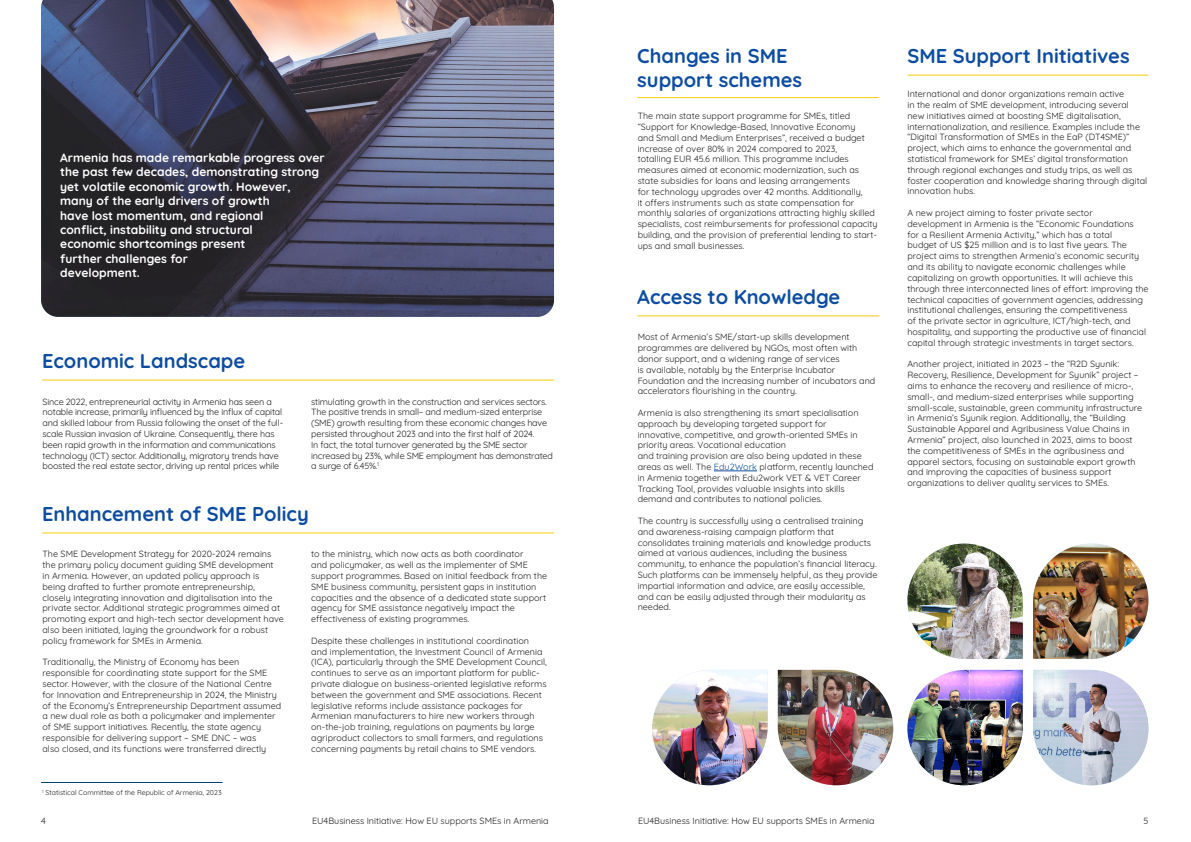
<style>
.page{position:relative;width:1191px;height:842px;background:#fff}
.page>*{position:absolute;margin:0;border:0;box-sizing:border-box;transform-origin:0 0}
.t1{font:700 20px/24px "Quicksand";color:#0d4da1}
.t2{font:700 12px/14.4px "Quicksand";color:#fff}
.t3{font:9px/10.8px "Quicksand";color:#231f20}
.t4{font:9px/10.8px "Quicksand";letter-spacing:-.02em;color:#231f20}
.t5{font:7px "Quicksand";color:#231f20}
.s1{color:#0d4da1}
</style>
<div class="page">
<img style="left:41px;top:0;width:513px;height:317px">
<hr style="left:714px;top:471px;width:43px;height:1px;background:#0d4da1">
<hr style="left:42px;top:380px;width:512px;height:1px;background:#feca0a">
<hr style="left:637px;top:97px;width:242px;height:1px;background:#feca0a">
<hr style="left:637px;top:315px;width:242px;height:1px;background:#feca0a">
<hr style="left:907px;top:75px;width:241px;height:1px;background:#feca0a">
<hr style="left:42px;top:532px;width:512px;height:1px;background:#feca0a">
<hr style="left:41px;top:782px;width:182px;height:1px;background:#003b75">
<img style="left:907px;top:670px;width:116px;height:115px">
<img style="left:652px;top:670px;width:115px;height:115px">
<img style="left:907px;top:543px;width:116px;height:116px">
<img style="left:1033px;top:670px;width:115px;height:115px">
<img style="left:777px;top:670px;width:116px;height:115px">
<img style="left:1033px;top:543px;width:115px;height:116px">
<p class="t2" style="left:60px;top:149px;width:266px">Armenia has made remarkable progress over the past few decades, demonstrating strong yet volatile economic growth. However, many of the early drivers of growth<br>have lost momentum, and regional<br>conflict, instability and structural<br>economic shortcomings present<br>further challenges for<br>development.</p>
<p class="t1" style="left:42px;top:347px;width:205px">Economic Landscape</p>
<p class="t4" style="left:43px;top:395px;width:242px">Since 2022, entrepreneurial activity in Armenia has seen a notable increase, primarily influenced by the influx of capital and skilled labour from Russia following the onset of the full&shy;scale Russian invasion of Ukraine. Consequently, there has been rapid growth in the information and communications technology (ICT) sector. Additionally, migratory trends have boosted the real estate sector, driving up rental prices while</p>
<p class="t4" style="left:311px;top:395px;width:243px">stimulating growth in the construction and services sectors.<br>The positive trends in small– and medium-sized enterprise (SME) growth resulting from these economic changes have persisted throughout 2023 and into the first half of 2024.<br>In fact, the total turnover generated by the SME sector increased by 23%, while SME employment has demonstrated a surge of 6.45%.<sup>1</sup></p>
<p class="t1" style="left:42px;top:500px;width:268px">Enhancement of SME Policy</p>
<p class="t3" style="left:43px;top:548px;width:243px">The SME Development Strategy for 2020-2024 remains the primary policy document guiding SME development<br>in Armenia. However, an updated policy approach is being drafted to further promote entrepreneurship, closely integrating innovation and digitalisation into the private sector. Additional strategic programmes aimed at promoting export and high-tech sector development have also been initiated, laying the groundwork for a robust policy framework for SMEs in Armenia.</p>
<p class="t3" style="left:43px;top:656px;width:240px">Traditionally, the Ministry of Economy has been responsible for coordinating state support for the SME sector. However, with the closure of the National Centre for Innovation and Entrepreneurship in 2024, the Ministry of the Economy’s Entrepreneurship Department assumed a new dual role as both a policymaker and implementer of SME support initiatives. Recently, the state agency responsible for delivering support – SME DNC – was<br>also closed, and its functions were transferred directly</p>
<p class="t5" style="left:42px;top:787px;width:181px"><sup>1</sup> Statistical Committee of the Republic of Armenia, 2023</p>
<p class="t3" style="left:311px;top:548px;width:237px">to the ministry, which now acts as both coordinator<br>and policymaker, as well as the implementer of SME support programmes. Based on initial feedback from the SME business community, persistent gaps in institution capacities and the absence of a dedicated state support agency for SME assistance negatively impact the effectiveness of existing programmes.</p>
<p class="t3" style="left:311px;top:634px;width:237px">Despite these challenges in institutional coordination and implementation, the Investment Council of Armenia (ICA), particularly through the SME Development Council, continues to serve as an important platform for public&shy;private dialogue on business-oriented legislative reforms between the government and SME associations. Recent legislative reforms include assistance packages for Armenian manufacturers to hire new workers through on-the-job training, regulations on payments by large agriproduct collectors to small farmers, and regulations concerning payments by retail chains to SME vendors.</p>
<p class="t1" style="left:637px;top:42px;width:166px">Changes in SME support schemes</p>
<p class="t3" style="left:637px;top:110px;width:241px">The main state support programme for SMEs, titled “Support for Knowledge-Based, Innovative Economy<br>and Small and Medium Enterprises”, received a budget increase of over 80% in 2024 compared to 2023,<br>totalling EUR 45.6 million. This programme includes measures aimed at economic modernization, such as state subsidies for loans and leasing arrangements<br>for technology upgrades over 42 months. Additionally,<br>it offers instruments such as state compensation for monthly salaries of organizations attracting highly skilled specialists, cost reimbursements for professional capacity building, and the provision of preferential lending to start&shy;ups and small businesses.</p>
<p class="t1" style="left:637px;top:282px;width:204px">Access to Knowledge</p>
<p class="t3" style="left:637px;top:331px;width:239px">Most of Armenia’s SME/start-up skills development programmes are delivered by NGOs, most often with donor support, and a widening range of services<br>is available, notably by the Enterprise Incubator Foundation and the increasing number of incubators and accelerators flourishing in the country.</p>
<p class="t3" style="left:637px;top:406px;width:222px">Armenia is also strengthening its smart specialisation approach by developing targeted support for</p>
<p class="t3" style="left:637px;top:428px;width:222px">innovative, competitive, and growth-oriented SMEs in priority areas. Vocational education</p>
<p class="t3" style="left:637px;top:450px;width:237px">and training provision are also being updated in these areas as well. The <span class="s1">Edu2Work</span> platform, recently launched in Armenia together with Edu2work VET &amp; VET Career Tracking Tool, provides valuable insights into skills demand and contributes to national policies.</p>
<p class="t3" style="left:637px;top:514px;width:241px">The country is successfully using a centralised training and awareness-raising campaign platform that consolidates training materials and knowledge products aimed at various audiences, including the business community, to enhance the population’s financial literacy.<br>Such platforms can be immensely helpful, as they provide impartial information and advice, are easily accessible, and can be easily adjusted through their modularity as needed.</p>
<p class="t1" style="left:907px;top:42px;width:224px">SME Support Initiatives</p>
<p class="t3" style="left:907px;top:88px;width:241px">International and donor organizations remain active<br>in the realm of SME development, introducing several new initiatives aimed at boosting SME digitalisation, internationalization, and resilience. Examples include the “Digital Transformation of SMEs in the EaP (DT4SME)” project, which aims to enhance the governmental and statistical framework for SMEs’ digital transformation through regional exchanges and study trips, as well as foster cooperation and knowledge sharing through digital innovation hubs.</p>
<p class="t3" style="left:907px;top:207px;width:243px">A new project aiming to foster private sector development in Armenia is the “Economic Foundations<br>for a Resilient Armenia Activity,” which has a total<br>budget of US $25 million and is to last five years. The project aims to strengthen Armenia’s economic security and its ability to navigate economic challenges while capitalizing on growth opportunities. It will achieve this through three interconnected lines of effort: improving the technical capacities of government agencies, addressing institutional challenges, ensuring the competitiveness<br>of the private sector in agriculture, ICT/high-tech, and hospitality, and supporting the productive use of financial capital through strategic investments in target sectors.</p>
<p class="t3" style="left:907px;top:358px;width:236px">Another project, initiated in 2023 – the “R2D Syunik:<br>Recovery, Resilience, Development for Syunik” project – aims to enhance the recovery and resilience of micro-, small-, and medium-sized enterprises while supporting small-scale, sustainable, green community infrastructure in Armenia’s Syunik region. Additionally, the “Building Sustainable Apparel and Agribusiness Value Chains in Armenia” project, also launched in 2023, aims to boost the competitiveness of SMEs in the agribusiness and apparel sectors, focusing on sustainable export growth and improving the capacities of business support organizations to deliver quality services to SMEs.</p>
<p class="t3" style="left:41px;top:814px;width:6px">4</p>
<p class="t3" style="left:312px;top:815px;width:238px">EU4Business Initiative: How EU supports SMEs in Armenia</p>
<p class="t3" style="left:638px;top:815px;width:238px">EU4Business Initiative: How EU supports SMEs in Armenia</p>
<p class="t3" style="left:1143px;top:814px;width:6px">5</p>
</div>
